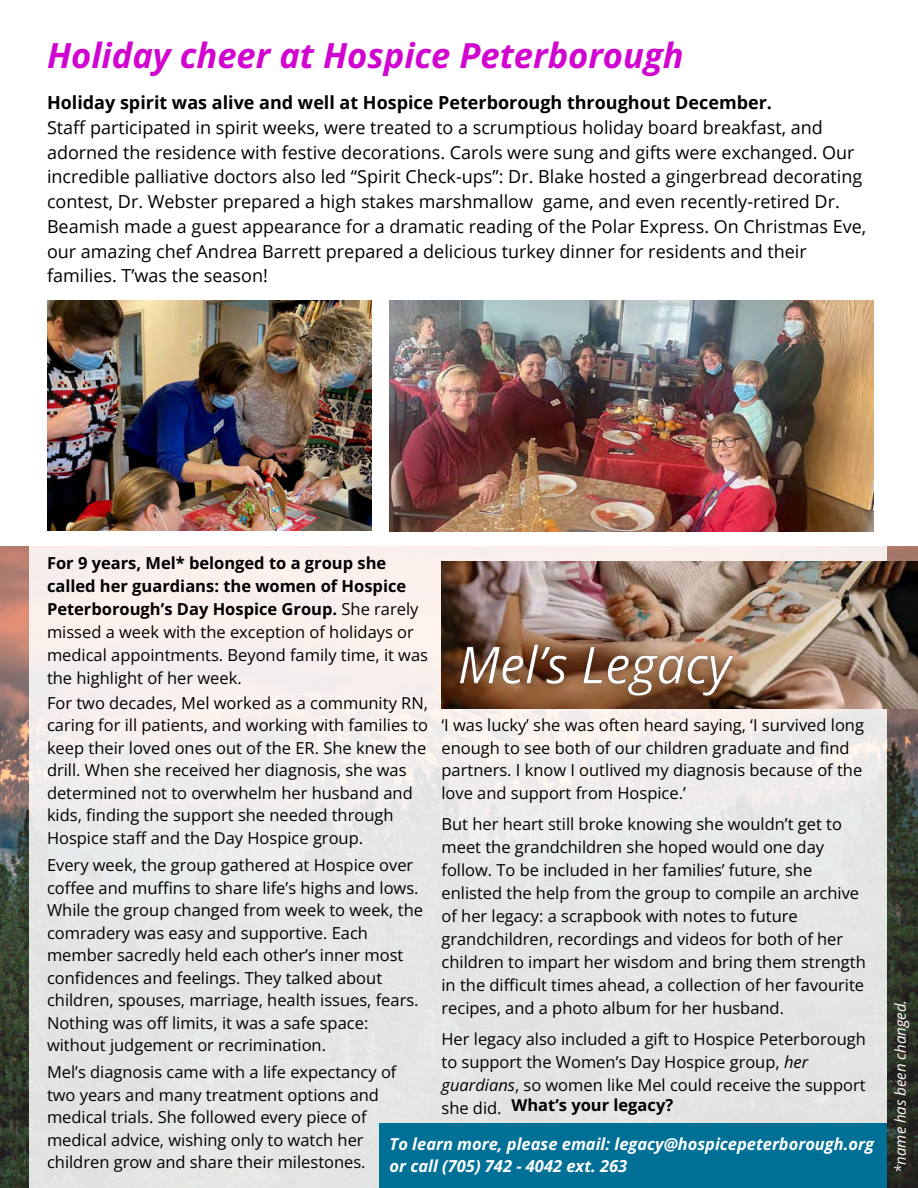
<style>
.page{position:relative;width:918px;height:1188px;background:#fff}
.page>*{position:absolute;margin:0;border:0;box-sizing:border-box;transform-origin:0 0}
.t1{font:italic 700 34.5px "Open Sans";color:#d103d1}
.t2{font:18px/24.8px "Open Sans";color:#000}
.t3{font:16.5px/22.5px "Open Sans";color:#000}
.t4{font:italic 700 16.5px/22.5px "Open Sans";color:#fff}
.t5{font:700 16.5px "Open Sans";color:#000}
.t6{font:italic 15px "Open Sans";color:#fff}
.s1{font-weight:700}
.s2{font-style:italic}
</style>
<div class="page">
<img style="left:390px;top:301px;width:483px;height:230px">
<img style="left:47px;top:301px;width:324px;height:229px">
<img style="left:0;top:546px;width:918px;height:642px">
<div style="left:29px;top:546px;width:858px;height:642px;background:linear-gradient(to bottom,#faf0ee,#dde3e1)"></div>
<img style="left:442px;top:561px;width:476px;height:148px">
<div style="left:379px;top:1124px;width:508px;height:64px;background:#007096"></div>
<img style="left:444px;top:630px;width:305px;height:82px">
<h2 class="t1" style="left:47px;top:31px;width:638px">Holiday cheer at Hospice Peterborough</h2>
<h4 class="t2" style="left:47px;top:90px;width:821px"><span class="s1">Holiday spirit was alive and well at Hospice Peterborough throughout December.<br></span>Staff participated in spirit weeks, were treated to a scrumptious holiday board breakfast, and adorned the residence with festive decorations. Carols were sung and gifts were exchanged. Our incredible palliative doctors also led “Spirit Check-ups”: Dr. Blake hosted a gingerbread decorating contest, Dr. Webster prepared a high stakes marshmallow game, and even recently-retired Dr.<br>Beamish made a guest appearance for a dramatic reading of the Polar Express. On Christmas Eve, our amazing chef Andrea Barrett prepared a delicious turkey dinner for residents and their families. T’was the season!</h4>
<p class="t3" style="left:47px;top:551px;width:383px;line-height:23px"><span class="s1">For 9 years, Mel* belonged to a group she called her guardians: the women of Hospice Peterborough’s Day Hospice Group.</span> She rarely missed a week with the exception of holidays or medical appointments. Beyond family time, it was the highlight of her week.</p>
<p class="t3" style="left:47px;top:691px;width:383px">For two decades, Mel worked as a community RN, caring for ill patients, and working with families to keep their loved ones out of the ER. She knew the drill. When she received her diagnosis, she was determined not to overwhelm her husband and kids, finding the support she needed through Hospice staff and the Day Hospice group.</p>
<p class="t3" style="left:47px;top:853px;width:378px">Every week, the group gathered at Hospice over coffee and muffins to share life’s highs and lows.<br>While the group changed from week to week, the comradery was easy and supportive. Each member sacredly held each other’s inner most confidences and feelings. They talked about children, spouses, marriage, health issues, fears.<br>Nothing was off limits, it was a safe space: without judgement or recrimination.</p>
<h4 class="t3" style="left:442px;top:714px;width:424px">‘I was lucky’ she was often heard saying, ‘I survived long enough to see both of our children graduate and find partners. I know I outlived my diagnosis because of the love and support from Hospice.’</h4>
<h4 class="t3" style="left:442px;top:812px;width:426px;line-height:23px">But her heart still broke knowing she wouldn’t get to meet the grandchildren she hoped would one day follow. To be included in her families’ future, she enlisted the help from the group to compile an archive of her legacy: a scrapbook with notes to future grandchildren, recordings and videos for both of her children to impart her wisdom and bring them strength in the difficult times ahead, a collection of her favourite recipes, and a photo album for her husband.</h4>
<h4 class="t3" style="left:442px;top:1027px;width:426px;line-height:23px">Her legacy also included a gift to Hospice Peterborough to support the Women’s Day Hospice group, <span class="s2">her guardians</span>, so women like Mel could receive the support she did.</h4>
<h4 class="t3" style="left:47px;top:1061px;width:351px">Mel’s diagnosis came with a life expectancy of two years and many treatment options and medical trials. She followed every piece of medical advice, wishing only to watch her children grow and share their milestones.</h4>
<h4 class="t5" style="left:511px;top:1094px;width:163px">What’s your legacy?</h4>
<h3 class="t4" style="left:390px;top:1132px;width:486px">To learn more, please email: legacy@hospicepeterborough.org or call (705) 742 - 4042 ext. 263</h3>
<h4 class="t6" style="left:890px;top:1173px;width:174px;rotate:-90deg">*name has been changed.</h4>
</div>
